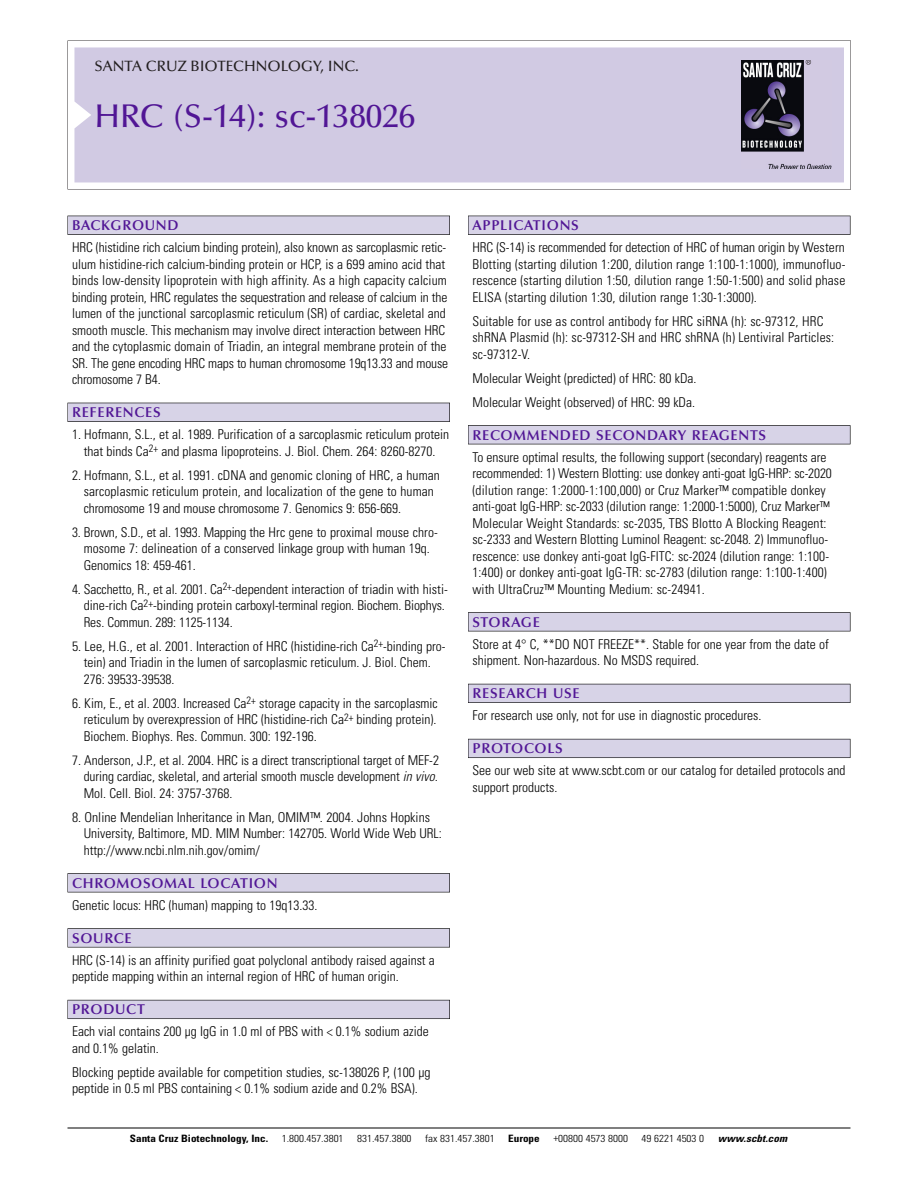
<style>
.page{position:relative;width:918px;height:1188px;background:#fff}
.page>*{position:absolute;margin:0;border:0;box-sizing:border-box;transform-origin:0 0}
.t1{font:500 33px "Optima";color:#511695}
.t2{font:500 15px "Optima";color:#231f20}
.t3{font:600 14.25px "Optima";letter-spacing:.05em;color:#511695}
.t4{font:300 condensed 13.5px/16.5px "Univers";color:#000}
.t5{font:300 condensed 10.2px "Univers";color:#000;scale:1.1 1}
.t6{font:700 condensed 10.2px "Univers";color:#000;scale:1.1 1}
.t7{font:italic 700 condensed 10.2px "Univers";letter-spacing:.005em;color:#000;scale:1.1 1}
.s1{font-style:italic}
</style>
<div class="page">
<svg style="left:68px;top:40px;width:783px;height:149px"></svg>
<div style="left:74px;top:47px;width:770px;height:135px;background:#d1cae3"></div>
<img style="left:741px;top:60px;width:90px;height:108px">
<div style="left:68px;top:216px;width:382px;height:19px;background:#525155"></div>
<div style="left:68px;top:216px;width:381px;height:18px;background:#d7d3e7"></div>
<div style="left:68px;top:403px;width:382px;height:19px;background:#515055"></div>
<div style="left:68px;top:403px;width:381px;height:18px;background:#d7d3e7"></div>
<div style="left:68px;top:873px;width:382px;height:19px;background:#545357"></div>
<div style="left:68px;top:874px;width:381px;height:18px;background:#d7d3e7"></div>
<div style="left:68px;top:928px;width:382px;height:19px;background:#575759"></div>
<div style="left:68px;top:929px;width:381px;height:18px;background:#d7d3e7"></div>
<div style="left:68px;top:1000px;width:382px;height:19px;background:#5b5a62"></div>
<div style="left:68px;top:1000px;width:381px;height:18px;background:#d7d3e7"></div>
<div style="left:468px;top:216px;width:382px;height:19px;background:#525155"></div>
<div style="left:468px;top:216px;width:382px;height:18px;background:#d7d3e7"></div>
<div style="left:468px;top:425px;width:382px;height:19px;background:#525155"></div>
<div style="left:468px;top:426px;width:382px;height:18px;background:#d7d3e7"></div>
<div style="left:468px;top:612px;width:382px;height:19px;background:#545357"></div>
<div style="left:468px;top:613px;width:382px;height:18px;background:#d7d3e7"></div>
<div style="left:468px;top:684px;width:382px;height:19px;background:#54535a"></div>
<div style="left:468px;top:684px;width:382px;height:18px;background:#d7d3e7"></div>
<div style="left:468px;top:739px;width:382px;height:19px;background:#5b5a62"></div>
<div style="left:468px;top:739px;width:382px;height:18px;background:#d7d3e7"></div>
<hr style="left:68px;top:1128px;width:782px;height:1px;background:#000">
<p class="t2" style="left:94px;top:61px;width:266px">SANTA CRUZ BIOTECHNOLOGY, INC.</p>
<h1 class="t1" style="left:94px;top:103px;width:322px">HRC (S-14): sc-138026</h1>
<p class="t3" style="left:72px;top:219px;width:108px">BACKGROUND</p>
<p class="t4" style="left:72px;top:240px;width:378px">HRC (histidine rich calcium binding protein), also known as sarcoplasmic retic&shy;ulum histidine-rich calcium-binding protein or HCP, is a 699 amino acid that binds low-density lipoprotein with high affinity. As a high capacity calcium binding protein, HRC regulates the sequestration and release of calcium in the lumen of the junctional sarcoplasmic reticulum (SR) of cardiac, skeletal and smooth muscle. This mechanism may involve direct interaction between HRC and the cytoplasmic domain of Triadin, an integral membrane protein of the SR. The gene encoding HRC maps to human chromosome 19q13.33 and mouse chromosome 7 B4.</p>
<p class="t3" style="left:72px;top:407px;width:90px">REFERENCES</p>
<p class="t4" style="left:72px;top:427px;width:379px;text-align:center">1. Hofmann, S.L., et al. 1989. Purification of a sarcoplasmic reticulum protein that binds Ca<sup>2+</sup> and plasma lipoproteins. J. Biol. Chem. 264: 8260-8270.</p>
<p class="t4" style="left:84px;top:468px;width:358px;text-indent:-12px">2. Hofmann, S.L., et al. 1991. cDNA and genomic cloning of HRC, a human sarcoplasmic reticulum protein, and localization of the gene to human chromosome 19 and mouse chromosome 7. Genomics 9: 656-669.</p>
<p class="t4" style="left:84px;top:525px;width:356px;text-indent:-12px">3. Brown, S.D., et al. 1993. Mapping the Hrc gene to proximal mouse chro&shy;mosome 7: delineation of a conserved linkage group with human 19q.<br>Genomics 18: 459-461.</p>
<p class="t4" style="left:84px;top:582px;width:366px;text-indent:-12px">4. Sacchetto, R., et al. 2001. Ca<sup>2+</sup>-dependent interaction of triadin with histi&shy;dine-rich Ca<sup>2+</sup>-binding protein carboxyl-terminal region. Biochem. Biophys.<br>Res. Commun. 289: 1125-1134.</p>
<p class="t4" style="left:84px;top:639px;width:363px;text-indent:-12px">5. Lee, H.G., et al. 2001. Interaction of HRC (histidine-rich Ca<sup>2+</sup>-binding pro&shy;tein) and Triadin in the lumen of sarcoplasmic reticulum. J. Biol. Chem.<br>276: 39533-39538.</p>
<p class="t4" style="left:84px;top:696px;width:356px;text-align:justify;text-indent:-12px">6. Kim, E., et al. 2003. Increased Ca<sup>2+</sup> storage capacity in the sarcoplasmic reticulum by overexpression of HRC (histidine-rich Ca<sup>2+</sup> binding protein).<br>Biochem. Biophys. Res. Commun. 300: 192-196.</p>
<p class="t4" style="left:84px;top:753px;width:357px;text-align:justify;text-indent:-12px">7. Anderson, J.P., et al. 2004. HRC is a direct transcriptional target of MEF-2 during cardiac, skeletal, and arterial smooth muscle development <span class="s1">in vivo.<br></span>Mol. Cell. Biol. 24: 3757-3768.</p>
<p class="t4" style="left:84px;top:810px;width:360px;text-indent:-12px">8. Online Mendelian Inheritance in Man, OMIM™. 2004. Johns Hopkins<br>University, Baltimore, MD. MIM Number: 142705. World Wide Web URL: http://www.ncbi.nlm.nih.gov/omim/</p>
<p class="t3" style="left:72px;top:877px;width:207px">CHROMOSOMAL LOCATION</p>
<p class="t4" style="left:72px;top:898px;width:247px">Genetic locus: HRC (human) mapping to 19q13.33.</p>
<p class="t3" style="left:72px;top:932px;width:61px">SOURCE</p>
<p class="t4" style="left:72px;top:953px;width:364px">HRC (S-14) is an affinity purified goat polyclonal antibody raised against a peptide mapping within an internal region of HRC of human origin.</p>
<p class="t3" style="left:72px;top:1004px;width:74px">PRODUCT</p>
<p class="t4" style="left:72px;top:1024px;width:358px">Each vial contains 200 µg IgG in 1.0 ml of PBS with &lt; 0.1% sodium azide and 0.1% gelatin.</p>
<p class="t4" style="left:72px;top:1065px;width:360px">Blocking peptide available for competition studies, sc-138026 P, (100 µg peptide in 0.5 ml PBS containing &lt; 0.1% sodium azide and 0.2% BSA).</p>
<p class="t3" style="left:473px;top:219px;width:108px">APPLICATIONS</p>
<p class="t4" style="left:473px;top:240px;width:374px;text-align:justify">HRC (S-14) is recommended for detection of HRC of human origin by Western Blotting (starting dilution 1:200, dilution range 1:100-1:1000), immunofluo&shy;rescence (starting dilution 1:50, dilution range 1:50-1:500) and solid phase ELISA (starting dilution 1:30, dilution range 1:30-1:3000).</p>
<p class="t4" style="left:473px;top:314px;width:363px">Suitable for use as control antibody for HRC siRNA (h): sc-97312, HRC shRNA Plasmid (h): sc-97312-SH and HRC shRNA (h) Lentiviral Particles: sc-97312-V.</p>
<p class="t4" style="left:473px;top:367px;width:226px;line-height:24px">Molecular Weight (predicted) of HRC: 80 kDa.<br>Molecular Weight (observed) of HRC: 99 kDa.</p>
<p class="t3" style="left:473px;top:429px;width:295px">RECOMMENDED SECONDARY REAGENTS</p>
<p class="t4" style="left:473px;top:450px;width:361px">To ensure optimal results, the following support (secondary) reagents are recommended: 1) Western Blotting: use donkey anti-goat IgG-HRP: sc-2020 (dilution range: 1:2000-1:100,000) or Cruz Marker™ compatible donkey anti-goat IgG-HRP: sc-2033 (dilution range: 1:2000-1:5000), Cruz Marker™ Molecular Weight Standards: sc-2035, TBS Blotto A Blocking Reagent: sc-2333 and Western Blotting Luminol Reagent: sc-2048. 2) Immunofluo&shy;rescence: use donkey anti-goat IgG-FITC: sc-2024 (dilution range: 1:100- 1:400) or donkey anti-goat IgG-TR: sc-2783 (dilution range: 1:100-1:400) with UltraCruz™ Mounting Medium: sc-24941.</p>
<p class="t3" style="left:473px;top:616px;width:69px">STORAGE</p>
<p class="t4" style="left:473px;top:637px;width:358px">Store at 4° C, **DO NOT FREEZE**. Stable for one year from the date of shipment. Non-hazardous. No MSDS required.</p>
<p class="t3" style="left:473px;top:688px;width:109px">RESEARCH USE</p>
<p class="t4" style="left:473px;top:708px;width:290px">For research use only, not for use in diagnostic procedures.</p>
<p class="t3" style="left:473px;top:743px;width:92px">PROTOCOLS</p>
<p class="t4" style="left:473px;top:763px;width:375px">See our web site at www.scbt.com or our catalog for detailed protocols and support products.</p>
<p class="t6" style="left:130px;top:1135px;width:127px">Santa Cruz Biotechnology, Inc.</p>
<p class="t5" style="left:282px;top:1135px;width:58px">1.800.457.3801</p>
<p class="t5" style="left:357px;top:1135px;width:51px">831.457.3800</p>
<p class="t5" style="left:425px;top:1135px;width:65px">fax 831.457.3801</p>
<p class="t6" style="left:508px;top:1135px;width:30px">Europe</p>
<p class="t5" style="left:553px;top:1135px;width:69px">+00800 4573 8000</p>
<p class="t5" style="left:642px;top:1135px;width:58px">49 6221 4503 0</p>
<p class="t7" style="left:718px;top:1135px;width:64px">www.scbt.com</p>
</div>
